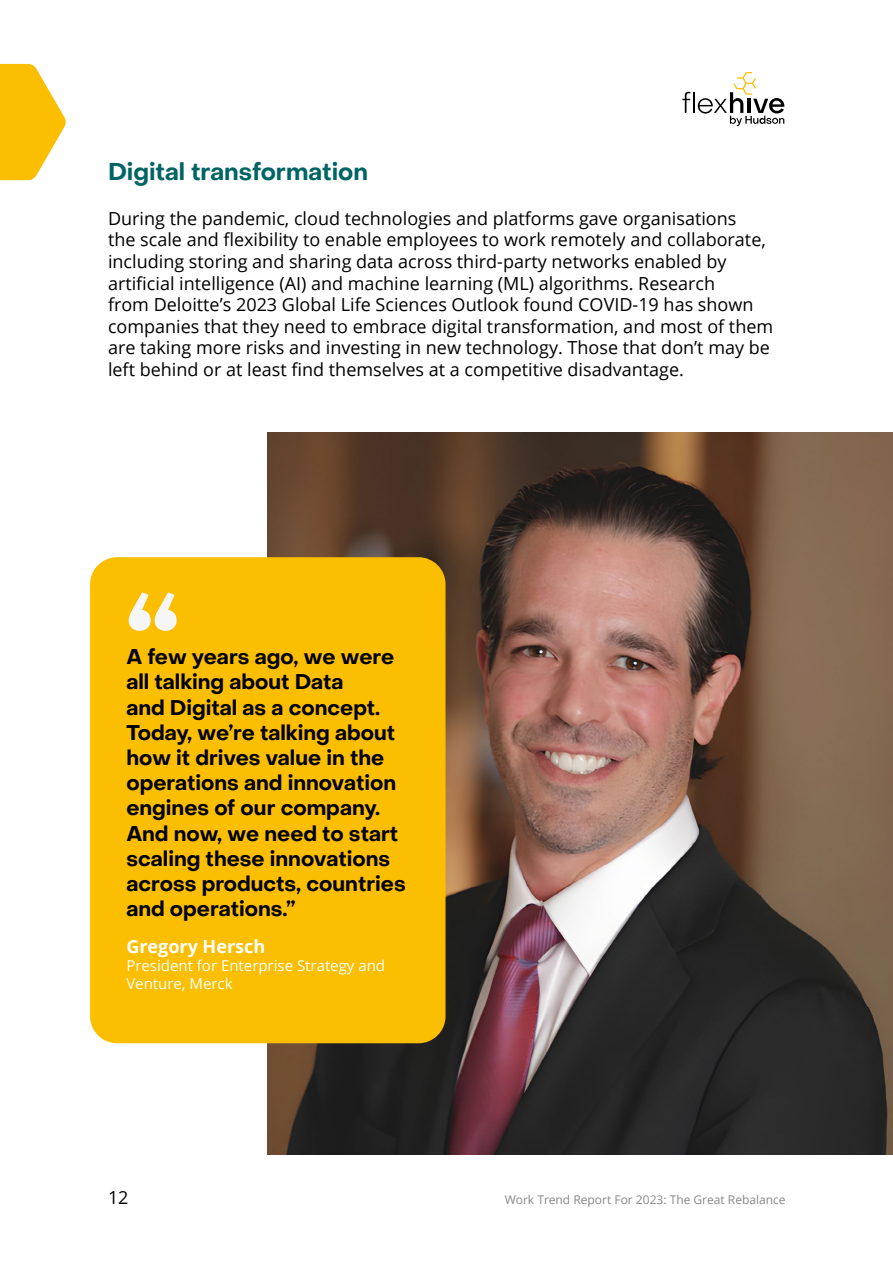
<style>
.page{position:relative;width:893px;height:1263px;background:#fff}
.page>*{position:absolute;margin:0;border:0;box-sizing:border-box;transform-origin:0 0}
.t1{font:105px "Object Sans Variable";color:#f6f6f6}
.t2{font:24px "Object Sans Variable";color:#006364}
.t3{font:21px/25.2px "Object Sans Variable";color:#000}
.t4{font:18px/21.6px "Open Sans";color:#000}
.t5{font:700 18px "Open Sans";color:#fff}
.t6{font:15px/18px "Open Sans";color:#fff}
.t7{font:12px "Open Sans";color:#878787}
</style>
<div class="page">
<img style="left:268px;top:432px;width:625px;height:723px">
<div style="left:90px;top:557px;width:355px;height:486px;background:#fcbe00;border-radius:27px"></div>
<svg style="left:0;top:64px;width:66px;height:116px"></svg>
<svg style="left:682px;top:92px;width:8px;height:21px"></svg>
<hr style="left:693px;top:92px;width:2px;height:21px;background:#000">
<svg style="left:698px;top:72px;width:86px;height:54px"></svg>
<h2 class="t2" style="left:108px;top:157px;width:261px">Digital transformation</h2>
<p class="t4" style="left:108px;top:207px;width:667px">During the pandemic, cloud technologies and platforms gave organisations<br>the scale and flexibility to enable employees to work remotely and collaborate, including storing and sharing data across third-party networks enabled by artificial intelligence (AI) and machine learning (ML) algorithms. Research<br>from Deloitte’s 2023 Global Life Sciences Outlook found COVID-19 has shown companies that they need to embrace digital transformation, and most of them are taking more risks and investing in new technology. Those that don’t may be left behind or at least find themselves at a competitive disadvantage.</p>
<h1 class="t1" style="left:126px;top:574px;width:54px">“</h1>
<p class="t3" style="left:126px;top:644px;width:281px">A few years ago, we were all talking about Data<br>and Digital as a concept.<br>Today, we’re talking about how it drives value in the operations and innovation engines of our company.<br>And now, we need to start scaling these innovations across products, countries and operations.”</p>
<p class="t5" style="left:126px;top:934px;width:140px">Gregory Hersch</p>
<p class="t6" style="left:126px;top:956px;width:260px">President for Enterprise Strategy and<br>Venture, Merck</p>
<p class="t4" style="left:108px;top:1186px;width:22px">12</p>
<p class="t7" style="left:505px;top:1191px;width:282px">Work Trend Report For 2023: The Great Rebalance</p>
</div>
